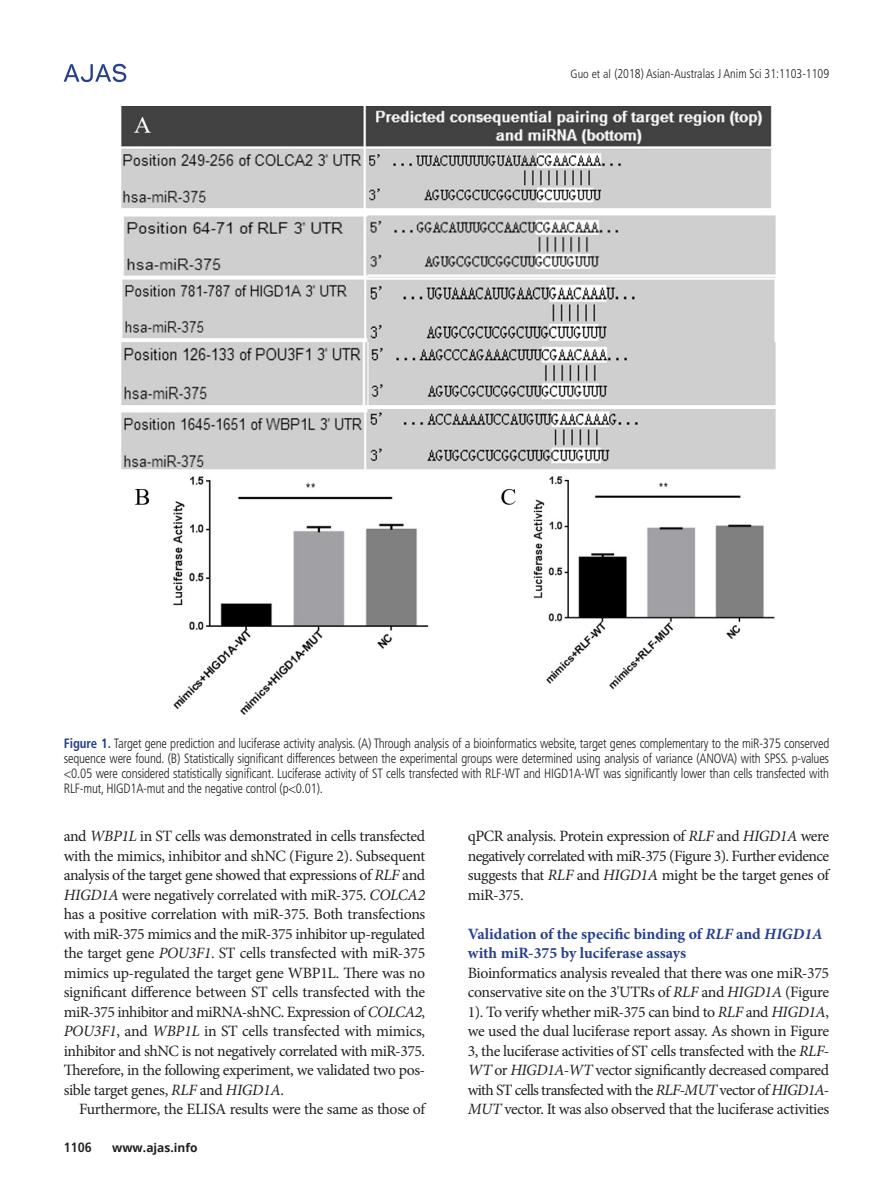
<style>
.page{position:relative;width:893px;height:1191px;background:#fff}
.page>*{position:absolute;margin:0;border:0;box-sizing:border-box;transform-origin:0 0}
.본문{font:15.75px/19.5px "Minion Pro";letter-spacing:-.025em;color:#231f20;text-align:justify}
.중제목{font:700 15.75px/19.5px "Minion Pro";color:#253f8e}
.표_그림__제목{font:300 condensed 13.5px/15px "Frutiger LT Std";letter-spacing:-.015em;color:#231f20;text-align:justify;scale:.95 1}
.t1{font:700 condensed 13.5px "Frutiger LT Std";color:#231f20}
.t2{font:300 condensed 12.75px "Frutiger LT Std";color:#231f20;scale:.95 1}
.t3{font:700 12px "Open Sans";color:#231f20}
.s1{font-size:12px}
.s2{font-weight:700;color:#253f8e}
.s3{font-style:italic}
</style>
<div class="page">
<svg style="left:64px;top:64px;width:62px;height:18px"></svg>
<img style="left:121px;top:106px;width:655px;height:609px">
<p class="t2" style="left:571px;top:66px;width:274px"><span class="s1">Guo et al</span> (2018) Asian-Australas J Anim Sci 31:1103-1109</p>
<p class="표_그림__제목" style="left:64px;top:736px;width:807px"><span class="s2">Figure 1.</span> Target gene prediction and luciferase activity analysis. (A) Through analysis of a bioinformatics website, target genes complementary to the miR-375 conserved sequence were found. (B) Statistically significant differences between the experimental groups were determined using analysis of variance (ANOVA) with SPSS. p-values &lt;0.05 were considered statistically significant. Luciferase activity of ST cells transfected with RLF-WT and HIGD1A-WT was significantly lower than cells transfected with RLF-mut, HIGD1A-mut and the negative control (p&lt;0.01).</p>
<p class="본문" style="left:64px;top:826px;width:363px">and <span class="s3">WBP1L</span> in ST cells was demonstrated in cells transfected with the mimics, inhibitor and shNC (Figure 2). Subsequent analysis of the target gene showed that expressions of <span class="s3">RLF</span> and <span class="s3">HIGD1A</span> were negatively correlated with miR-375. <span class="s3">COLCA2 </span>has a positive correlation with miR-375. Both transfections with miR-375 mimics and the miR-375 inhibitor up-regulated the target gene <span class="s3">POU3F1</span>. ST cells transfected with miR-375 mimics up-regulated the target gene WBP1L. There was no significant difference between ST cells transfected with the miR-375 inhibitor and miRNA-shNC. Expression of <span class="s3">COLCA2</span>, <span class="s3">POU3F1</span>, and <span class="s3">WBP1L</span> in ST cells transfected with mimics, inhibitor and shNC is not negatively correlated with miR-375.<br>Therefore, in the following experiment, we validated two pos&shy;sible target genes, <span class="s3">RLF</span> and <span class="s3">HIGD1A</span>.</p>
<p class="본문" style="left:79px;top:1099px;width:347px">Furthermore, the ELISA results were the same as those of</p>
<p class="t1" style="left:64px;top:1139px;width:30px">1106</p>
<p class="t3" style="left:112px;top:1138px;width:87px">www.ajas.info</p>
<p class="본문" style="left:468px;top:826px;width:363px">qPCR analysis. Protein expression of <span class="s3">RLF</span> and <span class="s3">HIGD1A</span> were negatively correlated with miR-375 (Figure 3). Further evidence suggests that <span class="s3">RLF</span> and <span class="s3">HIGD1A</span> might be the target genes of miR-375.</p>
<p class="중제목" style="left:468px;top:923px;width:357px">Validation of the specific binding of <span class="s3">RLF</span> and <span class="s3">HIGD1A </span>with miR-375 by luciferase assays</p>
<p class="본문" style="left:468px;top:962px;width:363px">Bioinformatics analysis revealed that there was one miR-375 conservative site on the 3'UTRs of <span class="s3">RLF</span> and <span class="s3">HIGD1A</span> (Figure 1). To verify whether miR-375 can bind to <span class="s3">RLF</span> and <span class="s3">HIGD1A</span>, we used the dual luciferase report assay. As shown in Figure 3, the luciferase activities of ST cells transfected with the <span class="s3">RLF-WT</span> or <span class="s3">HIGD1A-WT</span> vector significantly decreased compared with ST cells transfected with the <span class="s3">RLF-MUT</span> vector of <span class="s3">HIGD1A-MUT</span> vector. It was also observed that the luciferase activities</p>
</div>
